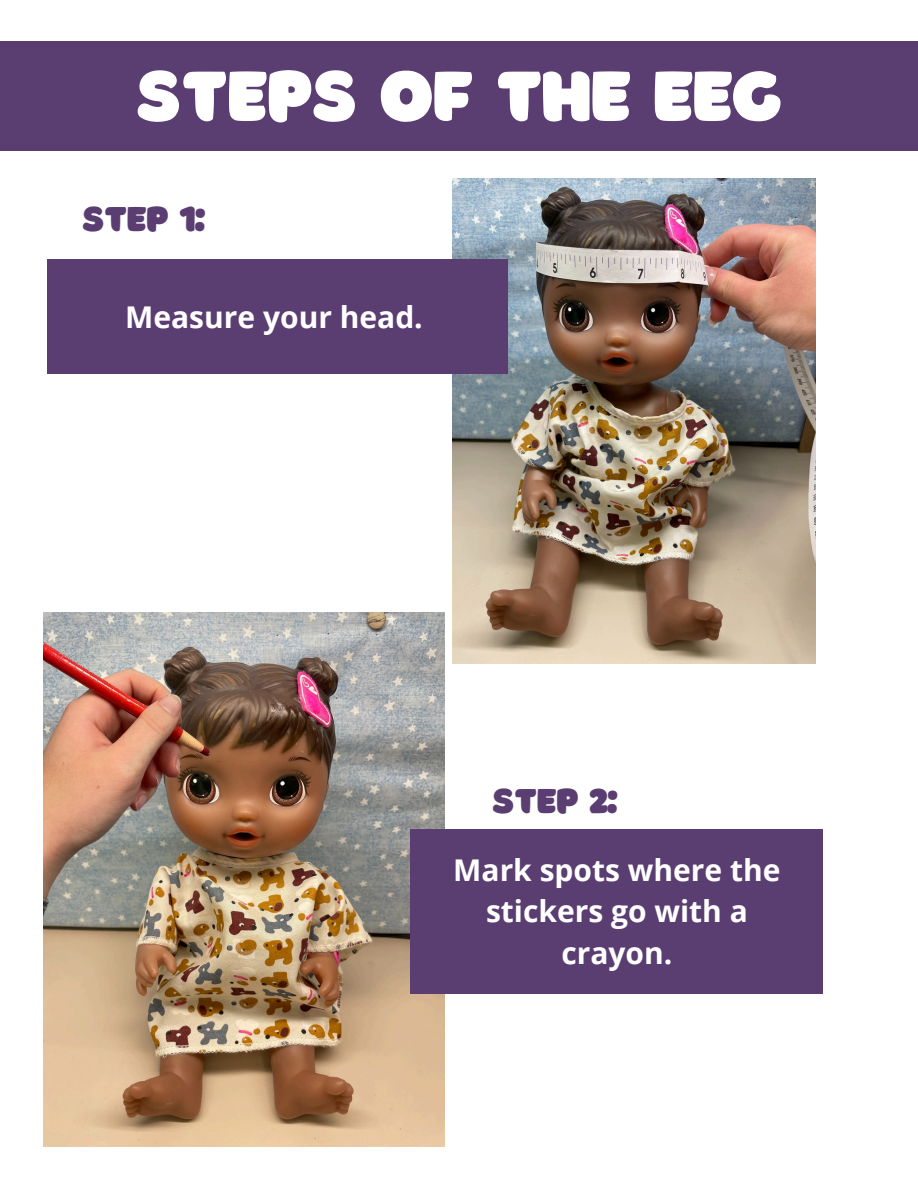
<style>
.page{position:relative;width:918px;height:1188px;background:#fff}
.page>*{position:absolute;margin:0;border:0;box-sizing:border-box;transform-origin:0 0}
.t1{font:73.5px "Borsok";letter-spacing:-.025em;color:#fff}
.t2{font:36px "Borsok";letter-spacing:-.025em;color:#5a3e71}
.t3{font:700 30px/41.7px "Open Sans";color:#fff;text-align:center}
</style>
<div class="page">
<img style="left:452px;top:179px;width:364px;height:485px">
<div style="left:48px;top:260px;width:460px;height:114px;background:#5a3e71"></div>
<img style="left:43px;top:612px;width:401px;height:535px">
<img style="left:43px;top:612px;width:263px;height:308px">
<div style="left:411px;top:829px;width:412px;height:165px;background:#5a3e71"></div>
<div style="left:0;top:41px;width:918px;height:110px;background:#5a3e71"></div>
<p class="t1" style="left:136px;top:52px;width:648px">STEPS OF THE EEG</p>
<p class="t2" style="left:82px;top:198px;width:125px">STEP 1:</p>
<h2 class="t3" style="left:125px;top:295px;width:299px">Measure your head.</h2>
<p class="t2" style="left:492px;top:779px;width:127px">STEP 2:</p>
<h1 class="t3" style="left:453px;top:848px;width:329px">Mark spots where the stickers go with a crayon.</h1>
</div>
